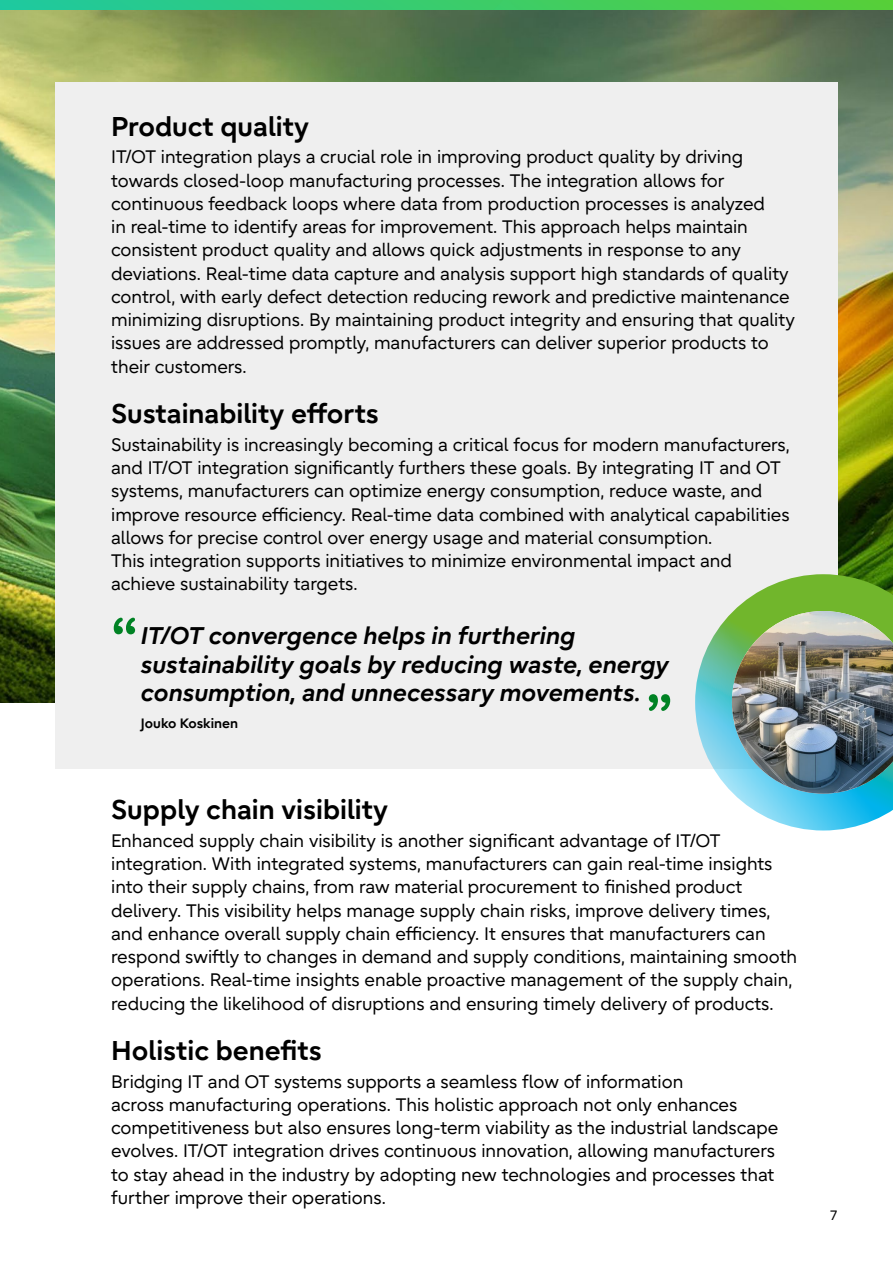
<style>
.page{position:relative;width:893px;height:1263px;background:#fff}
.page>*{position:absolute;margin:0;border:0;box-sizing:border-box;transform-origin:0 0}
.Body_text_2{font:57px "Arial Rounded MT Bold";color:#008224}
.Subheadline_3{font:700 27px "Fujitsu Infinity Pro";color:#000}
.Quote_2{font:italic 700 24px/28.5px "Fujitsu Infinity Pro";color:#000}
.Body_text_2-2{font:18px/23.2px "Fujitsu Infinity Pro";color:#000}
.Quote_2-2{font:700 13.5px "Fujitsu Infinity Pro";color:#000}
.t1{font:13.5px "Fujitsu Infinity Pro";color:#000}
</style>
<div class="page">
<img style="left:0;top:10px;width:893px;height:692px">
<div style="left:55px;top:83px;width:783px;height:686px;background:#efefef"></div>
<svg style="left:0;top:0;width:893px;height:10px;background:#3acb6c"></svg>
<svg style="left:695px;top:574px;width:198px;height:256px"></svg>
<img style="left:732px;top:611px;width:161px;height:183px">
<p class="Subheadline_3" style="left:111px;top:109px;width:199px">Product quality</p>
<p class="Body_text_2-2" style="left:111px;top:145px;width:685px">IT/OT integration plays a crucial role in improving product quality by driving towards closed-loop manufacturing processes. The integration allows for continuous feedback loops where data from production processes is analyzed<br>in real-time to identify areas for improvement. This approach helps maintain consistent product quality and allows quick adjustments in response to any deviations. Real-time data capture and analysis support high standards of quality control, with early defect detection reducing rework and predictive maintenance minimizing disruptions. By maintaining product integrity and ensuring that quality issues are addressed promptly, manufacturers can deliver superior products to their customers.</p>
<p class="Subheadline_3" style="left:111px;top:396px;width:269px">Sustainability efforts</p>
<p class="Body_text_2-2" style="left:111px;top:433px;width:680px">Sustainability is increasingly becoming a critical focus for modern manufacturers, and IT/OT integration significantly furthers these goals. By integrating IT and OT systems, manufacturers can optimize energy consumption, reduce waste, and improve resource efficiency. Real-time data combined with analytical capabilities allows for precise control over energy usage and material consumption.<br>This integration supports initiatives to minimize environmental impact and achieve sustainability targets.</p>
<p class="Quote_2" style="left:141px;top:622px;width:529px">IT/OT convergence helps in furthering sustainability goals by reducing waste, energy consumption, and unnecessary movements.</p>
<p class="Quote_2-2" style="left:141px;top:715px;width:99px">Jouko Koskinen</p>
<p class="Body_text_2" style="left:111px;top:605px;width:28px">“</p>
<p class="Body_text_2" style="left:647px;top:682px;width:28px">”</p>
<p class="Subheadline_3" style="left:111px;top:792px;width:278px">Supply chain visibility</p>
<p class="Body_text_2-2" style="left:111px;top:829px;width:688px">Enhanced supply chain visibility is another significant advantage of IT/OT integration. With integrated systems, manufacturers can gain real-time insights into their supply chains, from raw material procurement to finished product delivery. This visibility helps manage supply chain risks, improve delivery times, and enhance overall supply chain efficiency. It ensures that manufacturers can respond swiftly to changes in demand and supply conditions, maintaining smooth operations. Real-time insights enable proactive management of the supply chain, reducing the likelihood of disruptions and ensuring timely delivery of products.</p>
<p class="Subheadline_3" style="left:111px;top:1033px;width:212px">Holistic benefits</p>
<p class="Body_text_2-2" style="left:111px;top:1070px;width:669px">Bridging IT and OT systems supports a seamless flow of information<br>across manufacturing operations. This holistic approach not only enhances competitiveness but also ensures long-term viability as the industrial landscape evolves. IT/OT integration drives continuous innovation, allowing manufacturers to stay ahead in the industry by adopting new technologies and processes that further improve their operations.</p>
<p class="t1" style="left:830px;top:1206px;width:9px">7</p>
</div>
